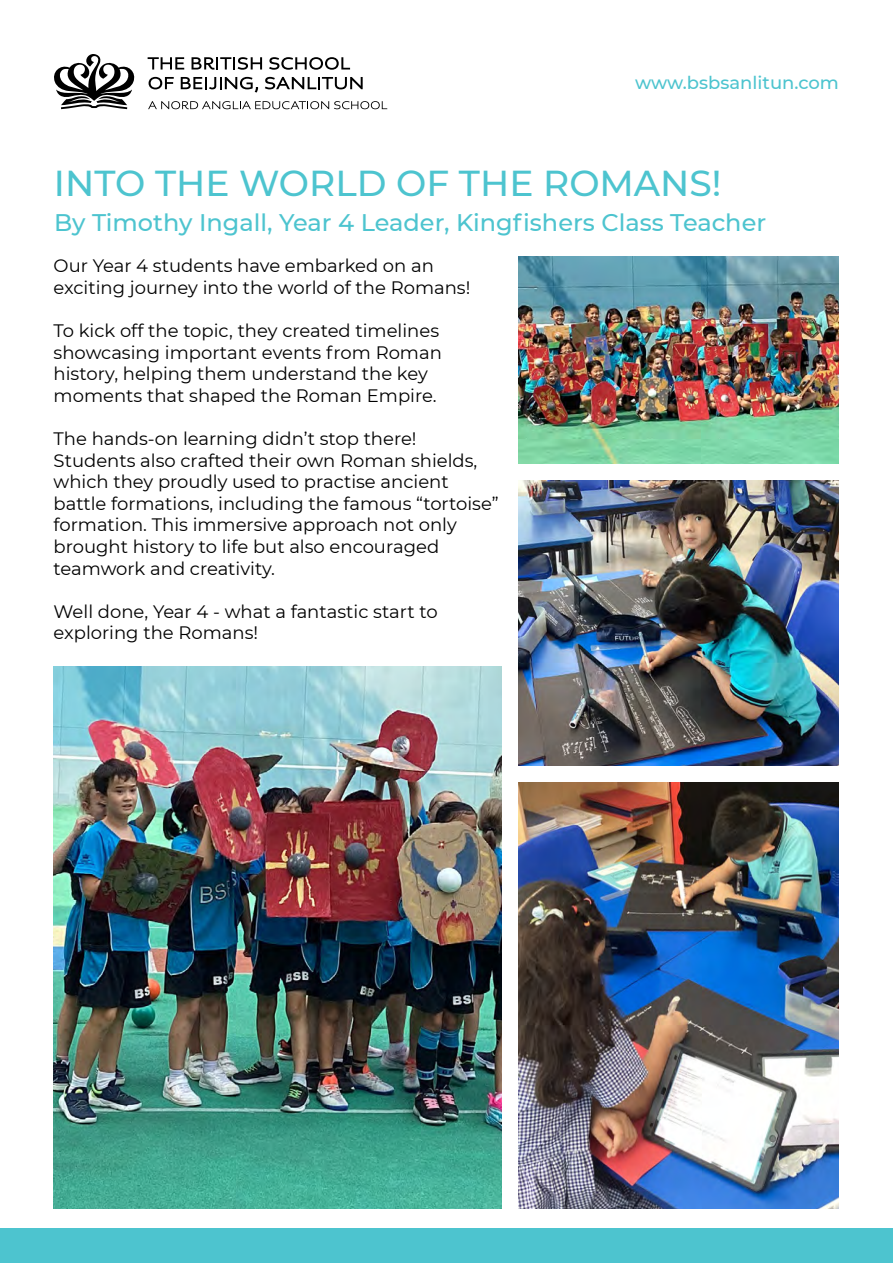
<style>
.page{position:relative;width:893px;height:1263px;background:#fff}
.page>*{position:absolute;margin:0;border:0;box-sizing:border-box;transform-origin:0 0}
.t1{font:500 36px "Montserrat";color:#4dc4cf}
.t2{font:500 24px "Montserrat";color:#4dc4cf}
.t3{font:18px/21.6px "Montserrat";color:#000}
.t4{font:500 18px "Montserrat";color:#4dc4cf}
</style>
<div class="page">
<svg style="left:54px;top:54px;width:81px;height:55px"></svg>
<svg style="left:148px;top:101px;width:239px;height:8px"></svg>
<svg style="left:148px;top:57px;width:36px;height:13px"></svg>
<svg style="left:192px;top:57px;width:70px;height:13px"></svg>
<svg style="left:269px;top:57px;width:81px;height:13px"></svg>
<svg style="left:149px;top:77px;width:25px;height:12px"></svg>
<svg style="left:181px;top:77px;width:77px;height:16px"></svg>
<svg style="left:265px;top:77px;width:98px;height:12px"></svg>
<div style="left:0;top:1229px;width:893px;height:34px;background:#4dc4cf"></div>
<img style="left:54px;top:666px;width:448px;height:543px">
<img style="left:518px;top:257px;width:321px;height:206px">
<img style="left:518px;top:480px;width:321px;height:286px">
<img style="left:518px;top:782px;width:321px;height:427px">
<p class="t4" style="left:635px;top:70px;width:205px">www.bsbsanlitun.com</p>
<h1 class="t1" style="left:54px;top:158px;width:669px">INTO THE WORLD OF THE ROMANS!</h1>
<h2 class="t2" style="left:54px;top:205px;width:714px">By Timothy Ingall, Year 4 Leader, Kingfishers Class Teacher</h2>
<p class="t3" style="left:54px;top:254px;width:418px">Our Year 4 students have embarked on an exciting journey into the world of the Romans!</p>
<p class="t3" style="left:54px;top:319px;width:390px">To kick off the topic, they created timelines showcasing important events from Roman history, helping them understand the key moments that shaped the Roman Empire.</p>
<p class="t3" style="left:54px;top:427px;width:447px">The hands-on learning didn’t stop there!<br>Students also crafted their own Roman shields, which they proudly used to practise ancient battle formations, including the famous “tortoise” formation. This immersive approach not only brought history to life but also encouraged teamwork and creativity.</p>
<p class="t3" style="left:54px;top:600px;width:386px">Well done, Year 4 - what a fantastic start to exploring the Romans!</p>
</div>
